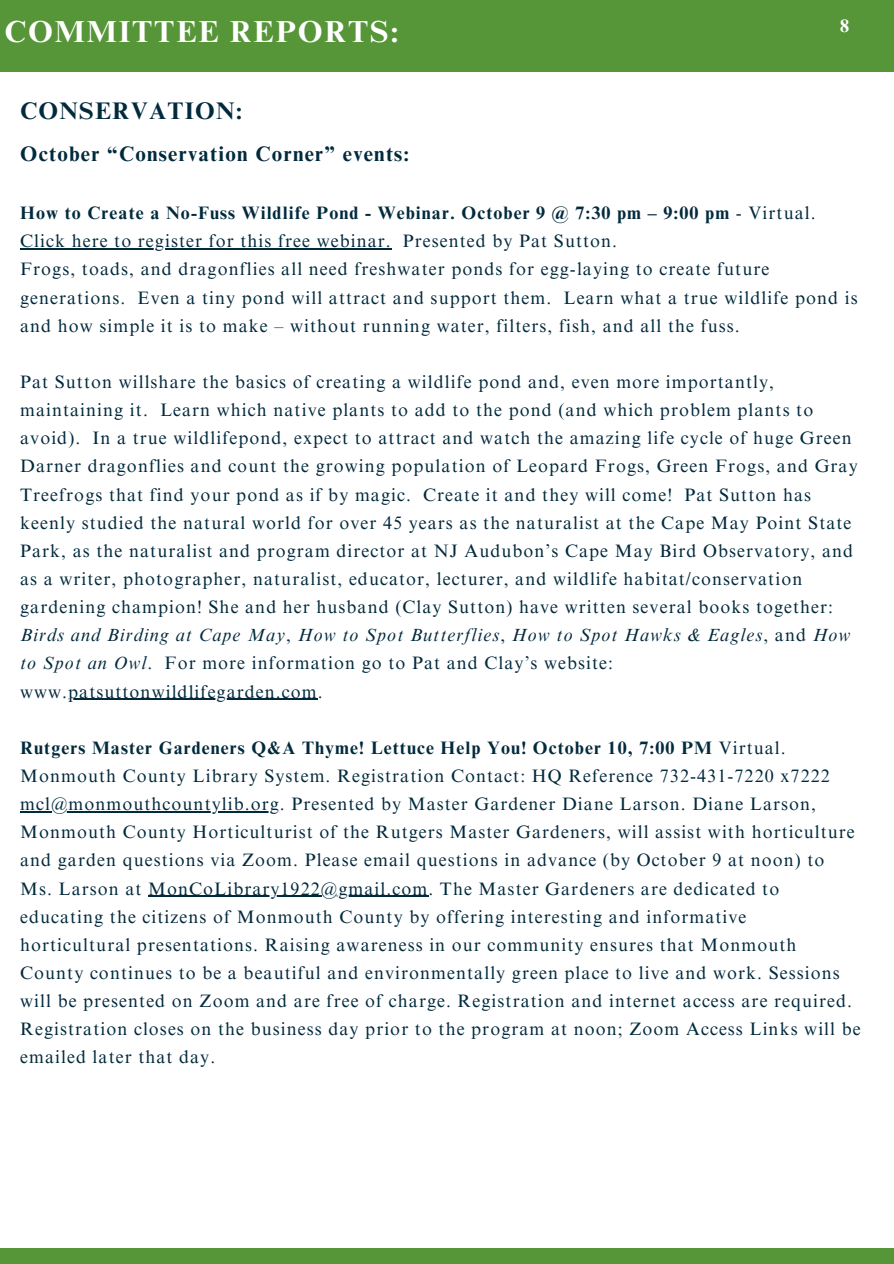
<style>
.page{position:relative;width:894px;height:1264px;background:#fff}
.page>*{position:absolute;margin:0;border:0;box-sizing:border-box;transform-origin:0 0}
.t1{font:700 30.3px "Times NRMT Pro";letter-spacing:.06em;color:#fff}
.t2{font:700 24px "Times NRMT Pro";letter-spacing:.05em;color:#022a3d}
.t3{font:700 21px "Times NRMT Pro";letter-spacing:.06em;color:#022a3d}
.t4{font:18px/28.2px "Times NRMT Pro";letter-spacing:.06em;color:#022a3d}
.t5{font:700 18px "Times NRMT Pro";letter-spacing:.06em;color:#022a3d}
.t6{font:700 18px "Times NRMT Pro";color:#fff}
.s1{font-weight:400}
.s2{font-style:italic}
.s3{font-weight:700}
</style>
<div class="page">
<div style="left:0;top:0;width:893px;height:71px;background:#569639"></div>
<div style="left:0;top:1248px;width:893px;height:15px;background:#569639"></div>
<hr style="left:20px;top:248px;width:371px;height:1px;background:#022a3d">
<hr style="left:68px;top:698px;width:249px;height:1px;background:#022a3d">
<hr style="left:20px;top:811px;width:260px;height:1px;background:#022a3d">
<hr style="left:148px;top:895px;width:280px;height:1px;background:#022a3d">
<h1 class="t1" style="left:4px;top:20px;width:395px">COMMITTEE REPORTS:</h1>
<p class="t6" style="left:839px;top:19px;width:10px">8</p>
<h2 class="t2" style="left:20px;top:102px;width:224px">CONSERVATION:</h2>
<h3 class="t3" style="left:20px;top:146px;width:390px">October “Conservation Corner” events:</h3>
<p class="t5" style="left:20px;top:206px;width:796px">How to Create a No-Fuss Wildlife Pond - Webinar. October 9 @ 7:30 pm – 9:00 pm <span class="s1">- Virtual.</span></p>
<p class="t4" style="left:20px;top:229px;width:750px">Click here to register for this free webinar. Presented by Pat Sutton.<br>Frogs, toads, and dragonflies all need freshwater ponds for egg-laying to create future generations.</p>
<p class="t4" style="left:20px;top:285px;width:838px;text-indent:117px">Even a tiny pond will attract and support them. Learn what a true wildlife pond is and how simple it is to make – without running water, filters, fish, and all the fuss.</p>
<p class="t4" style="left:20px;top:370px;width:755px">Pat Sutton willshare the basics of creating a wildlife pond and, even more importantly,</p>
<p class="t4" style="left:20px;top:398px;width:838px">maintaining it. Learn which native plants to add to the pond (and which problem plants to avoid). In a true wildlifepond, expect to attract and watch the amazing life cycle of huge Green Darner dragonflies and count the growing population of Leopard Frogs, Green Frogs, and Gray Treefrogs that find your pond as if by magic. Create it and they will come! Pat Sutton has keenly studied the natural world for over 45 years as the naturalist at the Cape May Point State Park, as the naturalist and program director at NJ Audubon’s Cape May Bird Observatory, and as a writer, photographer, naturalist, educator, lecturer, and wildlife habitat/conservation gardening champion! She and her husband (Clay Sutton) have written several books together:<br><span class="s2">Birds and Birding at Cape May</span>, <span class="s2">How to Spot Butterflies</span>, <span class="s2">How to Spot Hawks &amp; Eagles</span>, and <span class="s2">How to Spot an Owl</span>. For more information go to Pat and Clay’s website: www.patsuttonwildlifegarden.com.</p>
<p class="t4" style="left:20px;top:735px;width:811px"><span class="s3">Rutgers Master Gardeners Q&amp;A Thyme! Lettuce Help You! October 10, 7:00 PM</span> Virtual.<br>Monmouth County Library System. Registration Contact: HQ Reference 732-431-7220 x7222</p>
<p class="t4" style="left:20px;top:792px;width:835px">mcl@monmouthcountylib.org. Presented by Master Gardener Diane Larson. Diane Larson, Monmouth County Horticulturist of the Rutgers Master Gardeners, will assist with horticulture and garden questions via Zoom. Please email questions in advance (by October 9 at noon) to Ms. Larson at MonCoLibrary1922@gmail.com. The Master Gardeners are dedicated to</p>
<p class="t4" style="left:20px;top:904px;width:841px">educating the citizens of Monmouth County by offering interesting and informative horticultural presentations. Raising awareness in our community ensures that Monmouth County continues to be a beautiful and environmentally green place to live and work. Sessions will be presented on Zoom and are free of charge. Registration and internet access are required.<br>Registration closes on the business day prior to the program at noon; Zoom Access Links will be emailed later that day.</p>
</div>
